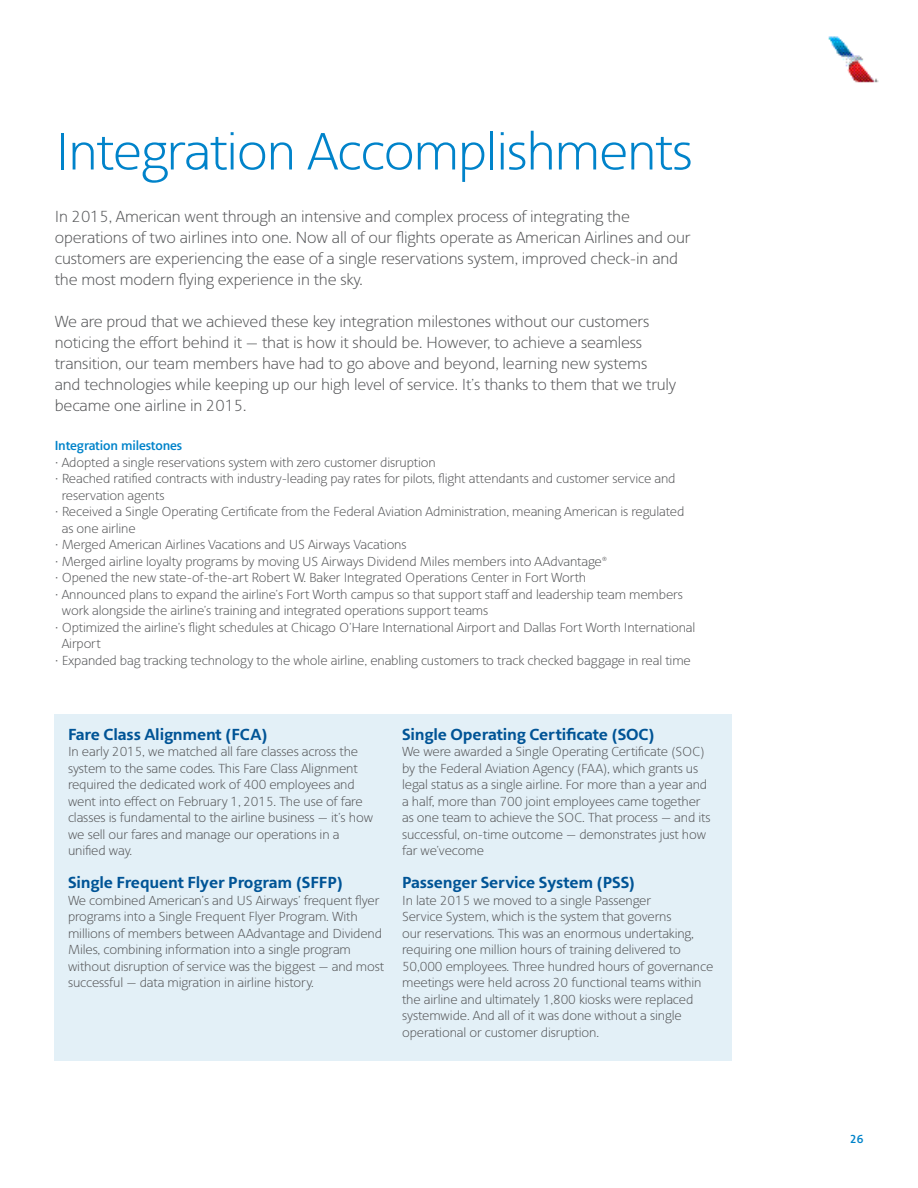
<style>
.page{position:relative;width:918px;height:1188px;background:#fff}
.page>*{position:absolute;margin:0;border:0;box-sizing:border-box;transform-origin:0 0}
.t1{font:300 54px "American Sans";letter-spacing:-.02em;color:#0083ca}
.t2{font:300 16.5px/21px "American Sans";letter-spacing:-.01em;color:#58595b}
.t3{font:700 16.5px "American Sans";letter-spacing:-.01em;color:#005496}
.t4{font:300 13.5px/16.5px "American Sans";letter-spacing:-.01em;color:#58595b}
.t5{font:500 13.5px "American Sans";letter-spacing:-.01em;color:#0083ca}
.t6{font:500 12px "American Sans";color:#0083ca}
</style>
<div class="page">
<img style="left:828px;top:37px;width:51px;height:46px">
<div style="left:55px;top:714px;width:677px;height:346px;background:#e3f0f7"></div>
<p class="t1" style="left:55px;top:122px;width:640px">Integration Accomplishments</p>
<p class="t2" style="left:55px;top:206px;width:637px">In 2015, American went through an intensive and complex process of integrating the operations of two airlines into one. Now all of our flights operate as American Airlines and our customers are experiencing the ease of a single reservations system, improved check-in and the most modern flying experience in the sky.</p>
<p class="t2" style="left:55px;top:311px;width:623px">We are proud that we achieved these key integration milestones without our customers noticing the effort behind it — that is how it should be. However, to achieve a seamless transition, our team members have had to go above and beyond, learning new systems and technologies while keeping up our high level of service. It’s thanks to them that we truly became one airline in 2015.</p>
<p class="t5" style="left:55px;top:438px;width:129px">Integration milestones</p>
<p class="t4" style="left:55px;top:454px;width:383px">• Adopted a single reservations system with zero customer disruption</p>
<p class="t4" style="left:62px;top:470px;width:615px;text-indent:-7px">• Reached ratified contracts with industry-leading pay rates for pilots, flight attendants and customer service and reservation agents</p>
<p class="t4" style="left:62px;top:503px;width:624px;text-indent:-7px">• Received a Single Operating Certificate from the Federal Aviation Administration, meaning American is regulated as one airline</p>
<p class="t4" style="left:55px;top:536px;width:353px">• Merged American Airlines Vacations and US Airways Vacations</p>
<p class="t4" style="left:55px;top:553px;width:554px">• Merged airline loyalty programs by moving US Airways Dividend Miles members into AAdvantage®</p>
<p class="t4" style="left:55px;top:569px;width:533px">• Opened the new state-of-the-art Robert W. Baker Integrated Operations Center in Fort Worth</p>
<p class="t4" style="left:62px;top:586px;width:623px;text-indent:-7px">• Announced plans to expand the airline’s Fort Worth campus so that support staff and leadership team members work alongside the airline’s training and integrated operations support teams</p>
<p class="t4" style="left:62px;top:619px;width:635px;text-indent:-7px">• Optimized the airline’s flight schedules at Chicago O’Hare International Airport and Dallas Fort Worth International<br>Airport</p>
<p class="t4" style="left:55px;top:652px;width:638px">• Expanded bag tracking technology to the whole airline, enabling customers to track checked baggage in real time</p>
<p class="t3" style="left:68px;top:725px;width:201px">Fare Class Alignment (FCA)</p>
<p class="t4" style="left:68px;top:744px;width:307px">In early 2015, we matched all fare classes across the system to the same codes. This Fare Class Alignment required the dedicated work of 400 employees and went into effect on February 1, 2015. The use of fare classes is fundamental to the airline business — it’s how we sell our fares and manage our operations in a</p>
<p class="t4" style="left:68px;top:843px;width:66px">unified way.</p>
<p class="t3" style="left:68px;top:874px;width:277px">Single Frequent Flyer Program (SFFP)</p>
<p class="t4" style="left:68px;top:892px;width:318px">We combined American’s and US Airways’ frequent flyer programs into a Single Frequent Flyer Program. With millions of members between AAdvantage and Dividend Miles, combining information into a single program without disruption of service was the biggest — and most successful — data migration in airline history.</p>
<p class="t3" style="left:402px;top:725px;width:254px">Single Operating Certificate (SOC)</p>
<p class="t4" style="left:402px;top:744px;width:310px">We were awarded a Single Operating Certificate (SOC) by the Federal Aviation Agency (FAA), which grants us legal status as a single airline. For more than a year and a half, more than 700 joint employees came together as one team to achieve the SOC. That process — and its successful, on-time outcome — demonstrates just how far we’vecome</p>
<p class="t3" style="left:402px;top:874px;width:235px">Passenger Service System (PSS)</p>
<p class="t4" style="left:402px;top:892px;width:313px">In late 2015 we moved to a single Passenger<br>Service System, which is the system that governs<br>our reservations. This was an enormous undertaking, requiring one million hours of training delivered to 50,000 employees. Three hundred hours of governance meetings were held across 20 functional teams within the airline and ultimately 1,800 kiosks were replaced systemwide. And all of it was done without a single operational or customer disruption.</p>
<p class="t6" style="left:850px;top:1132px;width:16px">26</p>
</div>
